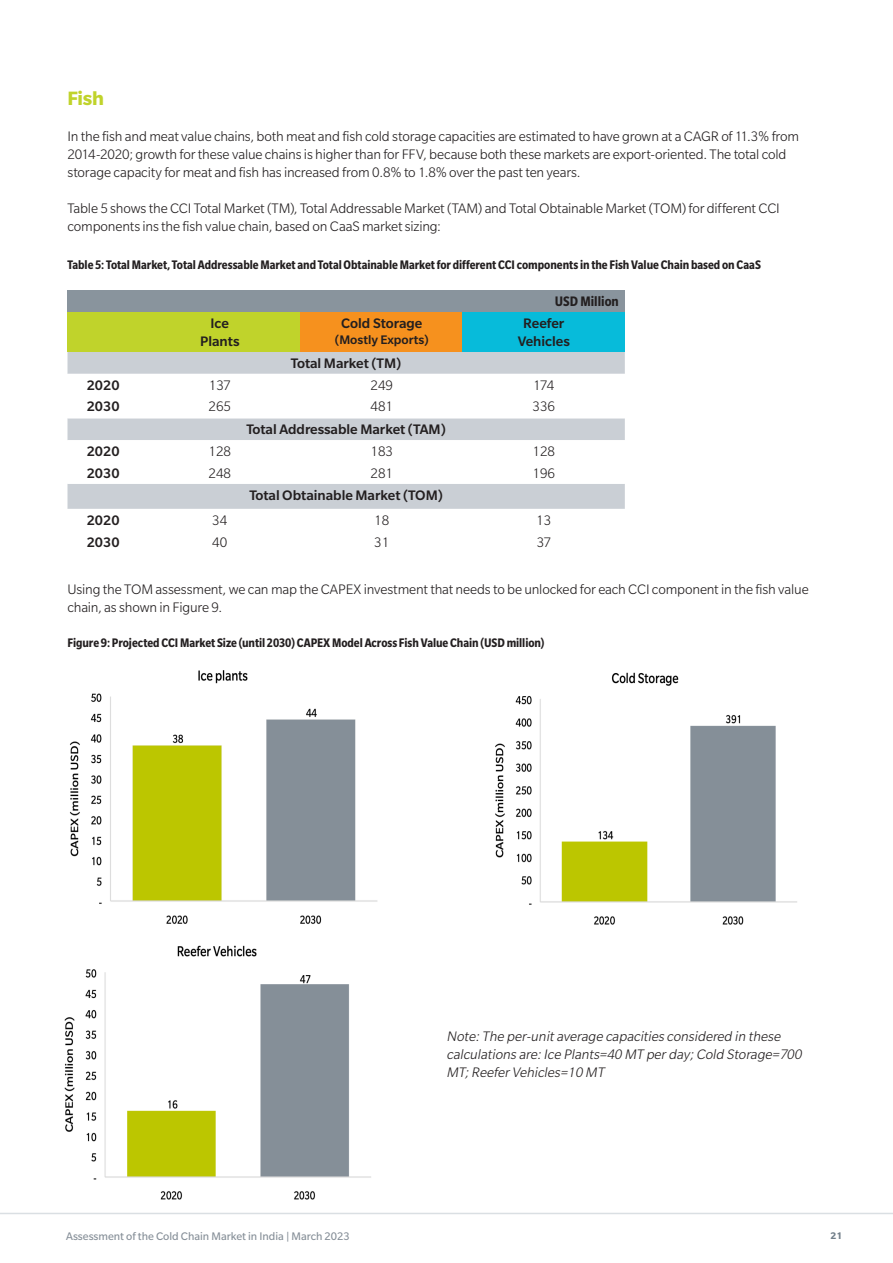
<style>
.page{position:relative;width:893px;height:1263px;background:#fff}
.page>*{position:absolute;margin:0;border:0;box-sizing:border-box;transform-origin:0 0}
.Subhead_2{font:700 21px "Slate Std";color:#c0d32b}
.Subhead_2-2{font:300 15px/18px "Slate Std";letter-spacing:-.01em;color:#231f20}
.t1{font:500 15px "Slate Std";color:#231f20}
.t2{font:italic 300 15px/18px "Slate Std";color:#231f20}
.t3{font:700 condensed 15px "Slate Std";color:#231f20}
.Figures_Headers{font:700 condensed 13.5px "Slate Std";letter-spacing:-.005em;color:#231f20}
.t4{font:500 13.5px "Slate Std";color:#231f20}
.t5{font:12px "Slate Std";color:#868f98}
.t6{font:700 10.5px "Slate Std";color:#727f8a}
</style>
<div class="page">
<hr style="left:0;top:1213px;width:893px;height:1px;background:#dadfe3">
<div style="left:68px;top:290px;width:557px;height:22px;background:#89949d"></div>
<div style="left:68px;top:312px;width:71px;height:40px;background:#c0d32b"></div>
<div style="left:139px;top:312px;width:162px;height:40px;background:#c0d32b"></div>
<div style="left:301px;top:312px;width:162px;height:40px;background:#f6911e"></div>
<div style="left:463px;top:312px;width:162px;height:40px;background:#07bbda"></div>
<div style="left:68px;top:352px;width:557px;height:22px;background:#cacfd5"></div>
<svg style="left:68px;top:418px;width:557px;height:91px"></svg>
<img style="left:64px;top:945px;width:307px;height:255px">
<img style="left:495px;top:672px;width:302px;height:253px">
<img style="left:70px;top:670px;width:308px;height:254px">
<p class="Subhead_2" style="left:68px;top:87px;width:38px">Fish</p>
<p class="Subhead_2-2" style="left:68px;top:128px;width:733px">In the fish and meat value chains, both meat and fish cold storage capacities are estimated to have grown at a CAGR of 11.3% from<br>2014-2020; growth for these value chains is higher than for FFV, because both these markets are export-oriented. The total cold storage capacity for meat and fish has increased from 0.8% to 1.8% over the past ten years.</p>
<p class="Subhead_2-2" style="left:68px;top:200px;width:714px">Table 5 shows the CCI Total Market (TM), Total Addressable Market (TAM) and Total Obtainable Market (TOM) for different CCI components ins the fish value chain, based on CaaS market sizing:</p>
<p class="Figures_Headers" style="left:68px;top:257px;width:695px">Table 5: Total Market, Total Addressable Market and Total Obtainable Market for different CCI components in the Fish Value Chain based on CaaS</p>
<p class="t3" style="left:555px;top:293px;width:66px">USD Million</p>
<p class="t1" style="left:211px;top:315px;width:20px">Ice</p>
<p class="t1" style="left:200px;top:333px;width:41px">Plants</p>
<p class="t1" style="left:523px;top:315px;width:43px">Reefer</p>
<p class="t1" style="left:518px;top:333px;width:54px">Vehicles</p>
<p class="t1" style="left:341px;top:315px;width:83px">Cold Storage</p>
<p class="t4" style="left:335px;top:333px;width:95px">(Mostly Exports)</p>
<p class="t1" style="left:291px;top:355px;width:112px">Total Market (TM)</p>
<p class="t1" style="left:87px;top:377px;width:34px">2020</p>
<p class="Subhead_2-2" style="left:209px;top:376px;width:23px">137</p>
<p class="Subhead_2-2" style="left:371px;top:376px;width:24px">249</p>
<p class="Subhead_2-2" style="left:533px;top:376px;width:23px">174</p>
<p class="t1" style="left:87px;top:399px;width:34px">2030</p>
<p class="Subhead_2-2" style="left:209px;top:398px;width:24px">265</p>
<p class="Subhead_2-2" style="left:371px;top:398px;width:24px">481</p>
<p class="Subhead_2-2" style="left:533px;top:398px;width:24px">336</p>
<p class="t1" style="left:246px;top:421px;width:201px">Total Addressable Market (TAM)</p>
<p class="t1" style="left:87px;top:443px;width:34px">2020</p>
<p class="Subhead_2-2" style="left:209px;top:442px;width:24px">128</p>
<p class="Subhead_2-2" style="left:371px;top:442px;width:24px">183</p>
<p class="Subhead_2-2" style="left:533px;top:442px;width:24px">128</p>
<p class="t1" style="left:87px;top:465px;width:34px">2030</p>
<p class="Subhead_2-2" style="left:209px;top:464px;width:24px">248</p>
<p class="Subhead_2-2" style="left:371px;top:464px;width:24px">281</p>
<p class="Subhead_2-2" style="left:533px;top:464px;width:24px">196</p>
<p class="t1" style="left:249px;top:487px;width:195px">Total Obtainable Market (TOM)</p>
<p class="t1" style="left:87px;top:512px;width:34px">2020</p>
<p class="Subhead_2-2" style="left:212px;top:511px;width:16px">34</p>
<p class="Subhead_2-2" style="left:374px;top:511px;width:16px">18</p>
<p class="Subhead_2-2" style="left:536px;top:511px;width:16px">13</p>
<p class="t1" style="left:87px;top:534px;width:34px">2030</p>
<p class="Subhead_2-2" style="left:212px;top:533px;width:16px">40</p>
<p class="Subhead_2-2" style="left:374px;top:533px;width:16px">31</p>
<p class="Subhead_2-2" style="left:537px;top:533px;width:16px">37</p>
<p class="Subhead_2-2" style="left:68px;top:580px;width:743px">Using the TOM assessment, we can map the CAPEX investment that needs to be unlocked for each CCI component in the fish value chain, as shown in Figure 9.</p>
<p class="Figures_Headers" style="left:68px;top:635px;width:478px">Figure 9: Projected CCI Market Size (until 2030) CAPEX Model Across Fish Value Chain (USD million)</p>
<p class="t2" style="left:446px;top:1027px;width:359px">Note:The per-unitaverage capacities considered in these calculations are:Ice Plants=40 MT perday;Cold Storage=700<br>MT;ReeferVehicles=10 MT</p>
<p class="t5" style="left:66px;top:1230px;width:285px">Assessment of the Cold Chain Market in India | March 2023</p>
<p class="t6" style="left:830px;top:1230px;width:13px">21</p>
</div>
